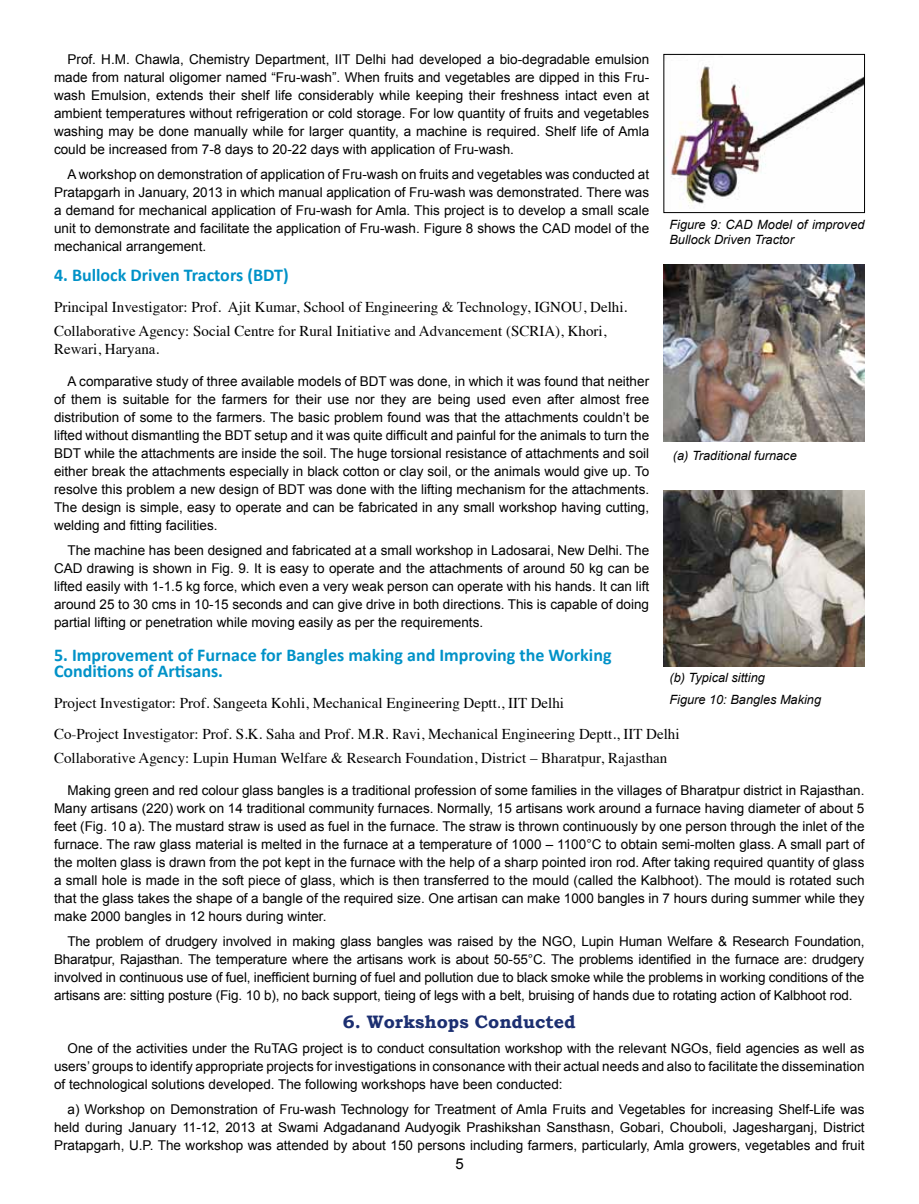
<style>
.page{position:relative;width:919px;height:1204px;background:#fff}
.page>*{position:absolute;margin:0;border:0;box-sizing:border-box;transform-origin:0 0}
.t1{font:700 18px/16.5px "Calibri";color:#0092c8}
.t2{font:700 18px "Bookman Old Style";color:#1c2f71}
.t3{font:15px/24.8px "Times";color:#000}
.t4{font:15px "Arial";color:#000}
.t5{font:13.5px/18px "Arial";color:#000;text-align:justify}
.t6{font:italic 12.75px/21.8px "Arial";color:#000}
</style>
<div class="page">
<img style="left:670px;top:66px;width:193px;height:140px">
<div style="left:663px;top:54px;width:202px;height:159px;border:1px solid #000"></div>
<img style="left:664px;top:264px;width:201px;height:177px">
<img style="left:664px;top:490px;width:201px;height:176px">
<p class="t5" style="left:54px;top:50px;width:597px;text-indent:14px">Prof. H.M. Chawla, Chemistry Department, IIT Delhi had developed a bio-degradable emulsion made from natural oligomer named “Fru-wash”. When fruits and vegetables are dipped in this Fru&shy;wash Emulsion, extends their shelf life considerably while keeping their freshness intact even at ambient temperatures without refrigeration or cold storage. For low quantity of fruits and vegetables washing may be done manually while for larger quantity, a machine is required. Shelf life of Amla could be increased from 7-8 days to 20-22 days with application of Fru-wash.</p>
<p class="t5" style="left:54px;top:165px;width:597px;text-indent:14px">A workshop on demonstration of application of Fru-wash on fruits and vegetables was conducted at Pratapgarh in January, 2013 in which manual application of Fru-wash was demonstrated. There was a demand for mechanical application of Fru-wash for Amla. This project is to develop a small scale unit to demonstrate and facilitate the application of Fru-wash. Figure 8 shows the CAD model of the mechanical arrangement.</p>
<h1 class="t1" style="left:54px;top:267px;width:236px">4. Bullock Driven Tractors (BDT)</h1>
<p class="t3" style="left:54px;top:293px;width:575px">Principal Investigator: Prof. Ajit Kumar, School of Engineering &amp; Technology, IGNOU, Delhi.<br>Collaborative Agency: Social Centre for Rural Initiative and Advancement (SCRIA), Khori,</p>
<p class="t3" style="left:54px;top:335px;width:107px">Rewari, Haryana.</p>
<p class="t5" style="left:54px;top:372px;width:597px;text-indent:14px">A comparative study of three available models of BDT was done, in which it was found that neither of them is suitable for the farmers for their use nor they are being used even after almost free distribution of some to the farmers. The basic problem found was that the attachments couldn’t be lifted without dismantling the BDT setup and it was quite difficult and painful for the animals to turn the BDT while the attachments are inside the soil. The huge torsional resistance of attachments and soil either break the attachments especially in black cotton or clay soil, or the animals would give up. To resolve this problem a new design of BDT was done with the lifting mechanism for the attachments.<br>The design is simple, easy to operate and can be fabricated in any small workshop having cutting, welding and fitting facilities.</p>
<p class="t5" style="left:54px;top:541px;width:597px;text-indent:14px">The machine has been designed and fabricated at a small workshop in Ladosarai, New Delhi. The CAD drawing is shown in Fig. 9. It is easy to operate and the attachments of around 50 kg can be lifted easily with 1-1.5 kg force, which even a very weak person can operate with his hands. It can lift around 25 to 30 cms in 10-15 seconds and can give drive in both directions. This is capable of doing partial lifting or penetration while moving easily as per the requirements.</p>
<h1 class="t1" style="left:54px;top:646px;width:559px">5. Improvement of Furnace for Bangles making and Improving the Working<br>Conditions of Artisans.</h1>
<p class="t3" style="left:54px;top:689px;width:511px">Project Investigator: Prof. Sangeeta Kohli, Mechanical Engineering Deptt., IIT Delhi</p>
<p class="t6" style="left:669px;top:217px;width:197px;line-height:15px">Figure 9: CAD Model of improved<br>Bullock Driven Tractor</p>
<p class="t6" style="left:673px;top:444px;width:125px">(a) Traditional furnace</p>
<p class="t6" style="left:669px;top:666px;width:153px">(b) Typical sitting<br>Figure 10: Bangles Making</p>
<p class="t3" style="left:54px;top:719px;width:627px">Co-Project Investigator: Prof. S.K. Saha and Prof. M.R. Ravi, Mechanical Engineering Deptt., IIT Delhi<br>Collaborative Agency: Lupin Human Welfare &amp; Research Foundation, District – Bharatpur, Rajasthan</p>
<p class="t5" style="left:54px;top:781px;width:812px;text-indent:14px">Making green and red colour glass bangles is a traditional profession of some families in the villages of Bharatpur district in Rajasthan.<br>Many artisans (220) work on 14 traditional community furnaces. Normally, 15 artisans work around a furnace having diameter of about 5 feet (Fig. 10 a). The mustard straw is used as fuel in the furnace. The straw is thrown continuously by one person through the inlet of the furnace. The raw glass material is melted in the furnace at a temperature of 1000 – 1100°C to obtain semi-molten glass. A small part of the molten glass is drawn from the pot kept in the furnace with the help of a sharp pointed iron rod. After taking required quantity of glass a small hole is made in the soft piece of glass, which is then transferred to the mould (called the Kalbhoot). The mould is rotated such that the glass takes the shape of a bangle of the required size. One artisan can make 1000 bangles in 7 hours during summer while they make 2000 bangles in 12 hours during winter.</p>
<p class="t5" style="left:54px;top:931px;width:812px;text-indent:14px">The problem of drudgery involved in making glass bangles was raised by the NGO, Lupin Human Welfare &amp; Research Foundation, Bharatpur, Rajasthan. The temperature where the artisans work is about 50-55°C. The problems identified in the furnace are: drudgery involved in continuous use of fuel, inefficient burning of fuel and pollution due to black smoke while the problems in working conditions of the artisans are: sitting posture (Fig. 10 b), no back support, tieing of legs with a belt, bruising of hands due to rotating action of Kalbhoot rod.</p>
<h1 class="t2" style="left:343px;top:1011px;width:234px">6. Workshops Conducted</h1>
<p class="t5" style="left:54px;top:1038px;width:812px;text-indent:14px">One of the activities under the RuTAG project is to conduct consultation workshop with the relevant NGOs, field agencies as well as users’ groups to identify appropriate projects for investigations in consonance with their actual needs and also to facilitate the dissemination of technological solutions developed. The following workshops have been conducted:</p>
<p class="t5" style="left:54px;top:1099px;width:812px;text-indent:14px">a) Workshop on Demonstration of Fru-wash Technology for Treatment of Amla Fruits and Vegetables for increasing Shelf-Life was held during January 11-12, 2013 at Swami Adgadanand Audyogik Prashikshan Sansthasn, Gobari, Chouboli, Jagesharganj, District Pratapgarh, U.P. The workshop was attended by about 150 persons including farmers, particularly, Amla growers, vegetables and fruit</p>
<p class="t4" style="left:455px;top:1154px;width:10px">5</p>
</div>
